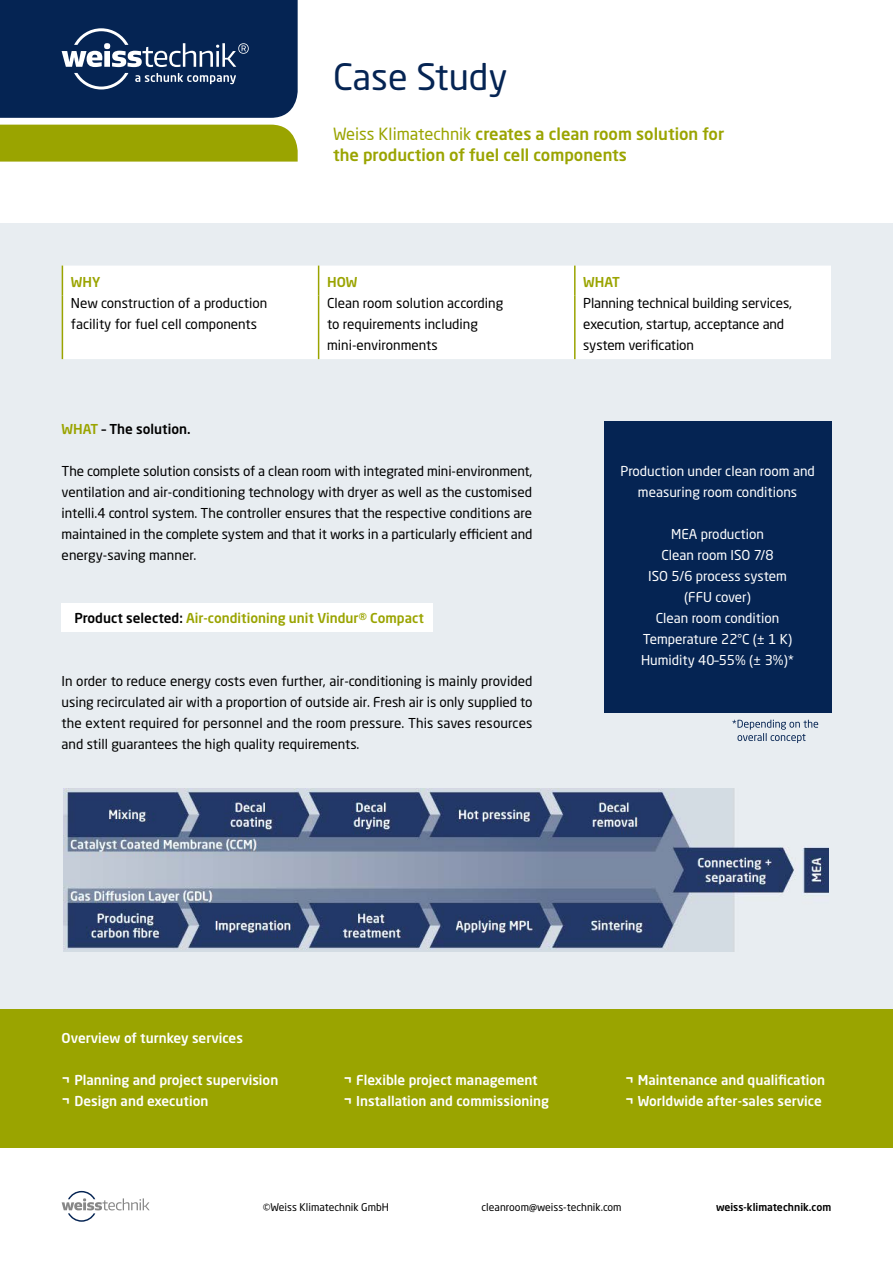
<style>
.page{position:relative;width:893px;height:1263px;background:#fff}
.page>*{position:absolute;margin:0;border:0;box-sizing:border-box;transform-origin:0 0}
.t1{font:36px "Neo Sans W1 G";color:#052453}
.t2{font:500 16.5px/21px "Neo Sans W1 G";color:#9aa400}
.t3{font:13.5px/21px "Neo Sans W1 G";color:#000}
.t4{font:500 13.5px/21px "Neo Sans W1 G";color:#fff}
.t5{font:13.5px/21px "Neo Sans W1 G";color:#fff;text-align:center}
.t6{font:500 13.5px "Neo Sans W1 G";color:#9aa400}
.t7{font:500 13.5px "Neo Sans W1 G";color:#000}
.t8{font:10.5px "Neo Sans W1 G";color:#000}
.t9{font:500 10.5px "Neo Sans W1 G";color:#000}
.s1{font-family:"Neo Sans Pro";font-weight:400}
.s2{color:#9aa400}
.s3{color:#000}
.s4{font-family:"Neo Sans Pro";font-weight:700}
.s5{font-family:"Neo Sans Pro"}
</style>
<div class="page">
<div style="left:0;top:224px;width:893px;height:924px;background:#e8edf1"></div>
<div style="left:604px;top:421px;width:227px;height:291px;background:#052453"></div>
<div style="left:0;top:1009px;width:893px;height:139px;background:#9aa400"></div>
<img style="left:64px;top:788px;width:765px;height:164px">
<div style="left:62px;top:604px;width:371px;height:28px;background:#fff"></div>
<svg style="left:62px;top:1191px;width:88px;height:31px"></svg>
<svg style="left:732px;top:720px;width:86px;height:23px"></svg>
<div style="left:63px;top:266px;width:768px;height:93px;background:#fff"></div>
<svg style="left:318px;top:266px;width:1px;height:29px"></svg>
<hr style="left:574px;top:266px;width:2px;height:29px;background:#9aa400">
<hr style="left:318px;top:295px;width:1px;height:64px;background:#9aa400">
<hr style="left:574px;top:295px;width:2px;height:64px;background:#9aa400">
<svg style="left:62px;top:266px;width:1px;height:29px"></svg>
<hr style="left:62px;top:295px;width:1px;height:64px;background:#9aa400">
<div style="left:0;top:125px;width:298px;height:37px;background:#9aa400"></div>
<svg style="left:0;top:0;width:298px;height:118px;background:#16335e"></svg>
<h1 class="t1" style="left:333px;top:55px;width:176px">Case Study</h1>
<p class="t2" style="left:333px;top:123px;width:393px"><span class="s1">Weiss Klimatechnik</span> creates a clean room solution for the production of fuel cell components</p>
<p class="t6" style="left:71px;top:273px;width:31px">WHY</p>
<p class="t6" style="left:327px;top:273px;width:32px">HOW</p>
<p class="t6" style="left:583px;top:273px;width:38px">WHAT</p>
<p class="t3" style="left:71px;top:292px;width:198px">New construction of a production facility for fuel cell components</p>
<p class="t3" style="left:327px;top:292px;width:178px">Clean room solution according to requirements including mini-environments</p>
<p class="t3" style="left:583px;top:292px;width:210px">Planning technical building services, execution, startup, acceptance and system verification</p>
<p class="t7" style="left:62px;top:420px;width:130px"><span class="s2">WHAT</span> – The solution.</p>
<p class="t3" style="left:62px;top:460px;width:472px;text-align:justify">The complete solution consists of a clean room with integrated mini-environment, ventilation and air-conditioning technology with dryer as well as the customised intelli.4 control system. The controller ensures that the respective conditions are maintained in the complete system and that it works in a particularly efficient and energy-saving manner.</p>
<p class="t6" style="left:74px;top:609px;width:351px"><span class="s3">Product selected:</span> Air-conditioning unit Vindur® Compact</p>
<p class="t3" style="left:62px;top:670px;width:472px;text-align:justify">In order to reduce energy costs even further, air-conditioning is mainly provided using recirculated air with a proportion of outside air. Fresh air is only supplied to the extent required for personnel and the room pressure. This saves resources and still guarantees the high quality requirements.</p>
<p class="t5" style="left:620px;top:460px;width:196px">Production under clean room and measuring room conditions</p>
<p class="t5" style="left:641px;top:523px;width:154px">MEA production<br>Clean room ISO 7/8<br>ISO 5/6 process system (FFU cover)<br>Clean room condition<br>Temperature 22°C (± 1 K)<br>Humidity 40–55% (± 3%)*</p>
<p class="t4" style="left:62px;top:1027px;width:183px">Overview of turnkey services</p>
<p class="t4" style="left:62px;top:1069px;width:218px"><span class="s4">¬</span> Planning and project supervision <span class="s4">¬</span> Design and execution</p>
<p class="t4" style="left:343px;top:1069px;width:207px"><span class="s4">¬</span> <span class="s5">Flexible</span> project management <span class="s4">¬</span> Installation and commissioning</p>
<p class="t4" style="left:625px;top:1069px;width:202px"><span class="s4">¬</span> Maintenance and qualification <span class="s4">¬</span> Worldwide after-sales service</p>
<p class="t8" style="left:263px;top:1200px;width:128px">©Weiss Klimatechnik GmbH</p>
<p class="t8" style="left:482px;top:1200px;width:141px">cleanroom@weiss-technik.com</p>
<p class="t9" style="left:716px;top:1200px;width:117px">weiss-klimatechnik.com</p>
</div>
